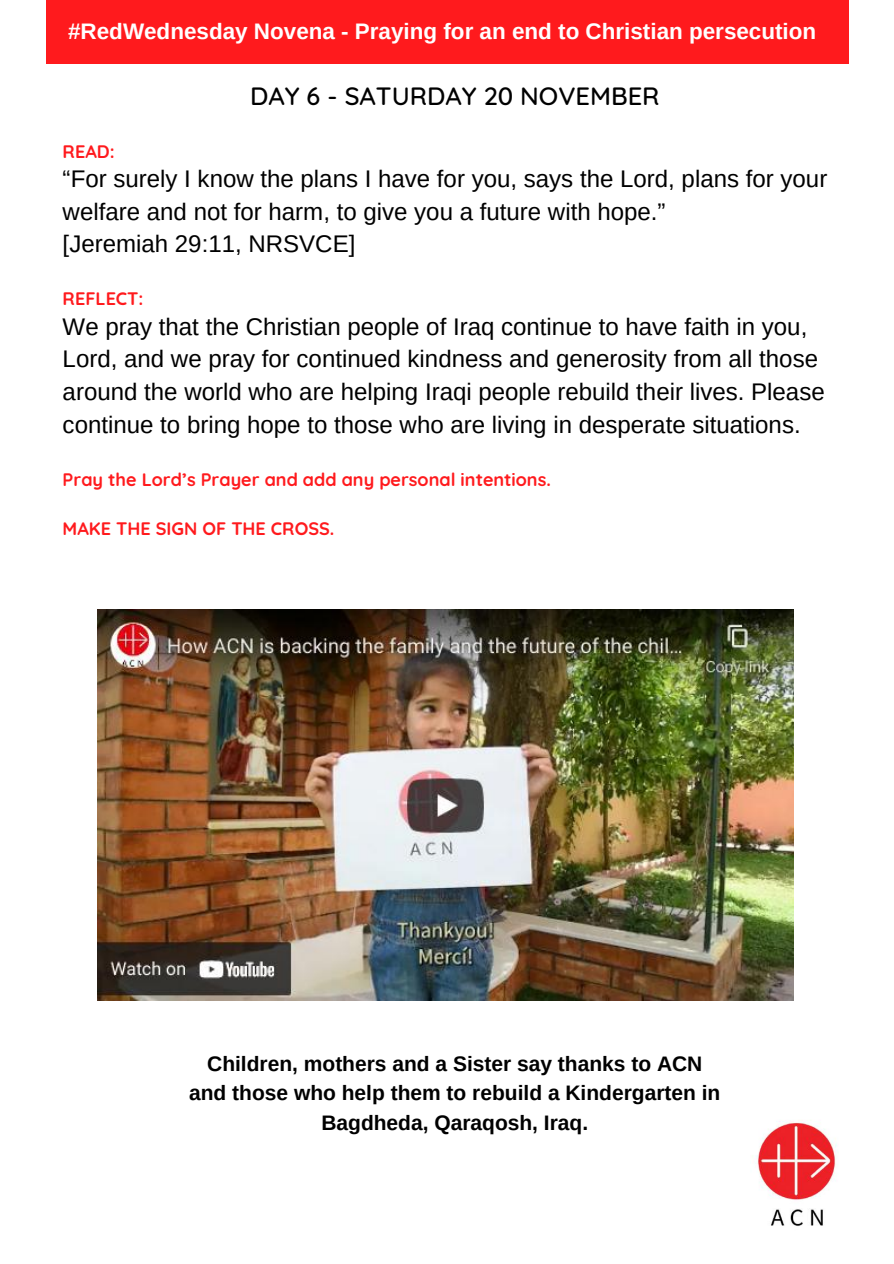
<style>
.page{position:relative;width:894px;height:1264px;background:#fff}
.page>*{position:absolute;margin:0;border:0;box-sizing:border-box;transform-origin:0 0}
.t1{font:500 25.5px "Quicksand";color:#000}
.t2{font:24px/32.7px "Arimo";color:#000}
.t3{font:700 22.5px "Arimo";color:#fff}
.t4{font:700 21px/29.2px "Arimo";color:#000;text-align:center}
.t5{font:700 18px "Quicksand";color:#ff1a1d}
</style>
<div class="page">
<div style="left:46px;top:0;width:802px;height:63px;background:#ff1a1d"></div>
<img style="left:756px;top:1120px;width:81px;height:106px">
<img style="left:97px;top:609px;width:696px;height:391px">
<p class="t3" style="left:68px;top:18px;width:749px">#RedWednesday Novena - Praying for an end to Christian persecution</p>
<p class="t1" style="left:250px;top:80px;width:411px">DAY 6 - SATURDAY 20 NOVEMBER</p>
<p class="t5" style="left:63px;top:140px;width:54px">READ:</p>
<p class="t2" style="left:63px;top:162px;width:766px">“For surely I know the plans I have for you, says the Lord, plans for your welfare and not for harm, to give you a future with hope.”<br>[Jeremiah 29:11, NRSVCE]</p>
<p class="t5" style="left:63px;top:287px;width:82px">REFLECT:</p>
<p class="t2" style="left:63px;top:310px;width:763px">We pray that the Christian people of Iraq continue to have faith in you, Lord, and we pray for continued kindness and generosity from all those around the world who are helping Iraqi people rebuild their lives. Please continue to bring hope to those who are living in desperate situations.</p>
<p class="t5" style="left:63px;top:467px;width:489px">Pray the Lord’s Prayer and add any personal intentions.</p>
<p class="t5" style="left:63px;top:517px;width:273px">MAKE THE SIGN OF THE CROSS.</p>
<p class="t4" style="left:189px;top:1049px;width:532px">Children, mothers and a Sister say thanks to ACN and those who help them to rebuild a Kindergarten in<br>Bagdheda, Qaraqosh, Iraq.</p>
</div>
